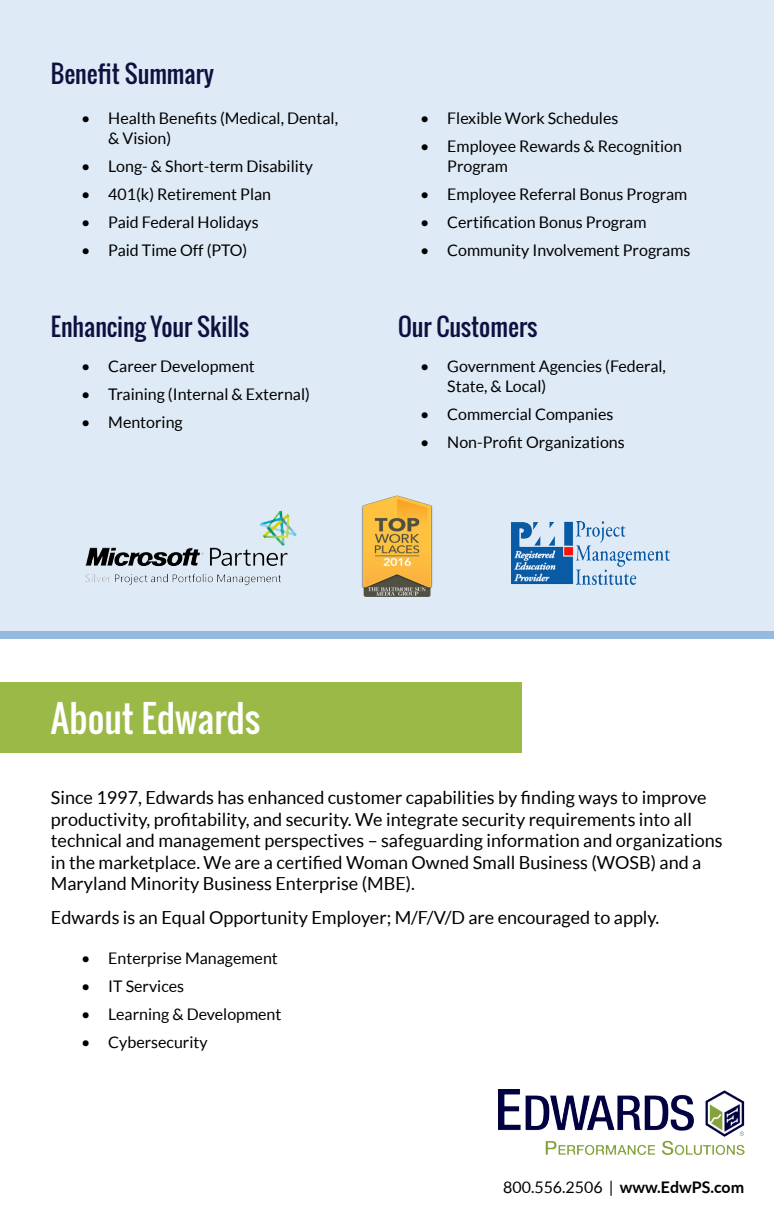
<style>
.page{position:relative;width:774px;height:1224px;background:#fff}
.page>*{position:absolute;margin:0;border:0;box-sizing:border-box;transform-origin:0 0}
.t1{font:36px "Oswald";color:#fff}
.t2{font:24px "Oswald";color:#0e1140}
.t3{font:18px/21.6px "Lato";color:#000}
.t4{font:16px/20px "Lato";color:#000}
.s1{font-weight:700}
</style>
<div class="page">
<div style="left:0;top:0;width:774px;height:633px;background:#deeaf6"></div>
<img style="left:498px;top:1089px;width:246px;height:66px">
<div style="left:0;top:682px;width:522px;height:71px;background:#9bb947"></div>
<div style="left:0;top:631px;width:774px;height:7px;background:#96b9de"></div>
<img style="left:361px;top:495px;width:72px;height:102px">
<img style="left:512px;top:521px;width:157px;height:64px">
<img style="left:85px;top:547px;width:203px;height:39px">
<img style="left:260px;top:510px;width:37px;height:36px">
<h2 class="t2" style="left:51px;top:56px;width:165px">Benefit Summary</h2>
<p class="t4" style="left:108px;top:108px;width:231px;text-indent:-27px">• Health Benefits (Medical, Dental, &amp; Vision)</p>
<p class="t4" style="left:81px;top:156px;width:233px">• Long- &amp; Short-term Disability</p>
<p class="t4" style="left:81px;top:184px;width:191px">• 401(k) Retirement Plan</p>
<p class="t4" style="left:81px;top:212px;width:179px">• Paid Federal Holidays</p>
<p class="t4" style="left:81px;top:240px;width:167px">• Paid Time Off (PTO)</p>
<h2 class="t2" style="left:51px;top:308px;width:200px">Enhancing Your Skills</h2>
<p class="t4" style="left:81px;top:356px;width:175px">• Career Development</p>
<p class="t4" style="left:81px;top:384px;width:230px">• Training (Internal &amp; External)</p>
<p class="t4" style="left:81px;top:412px;width:103px">• Mentoring</p>
<p class="t4" style="left:420px;top:108px;width:200px">• Flexible Work Schedules</p>
<p class="t4" style="left:447px;top:136px;width:236px;text-indent:-27px">• Employee Rewards &amp; Recognition<br>Program</p>
<p class="t4" style="left:420px;top:184px;width:268px">• Employee Referral Bonus Program</p>
<p class="t4" style="left:420px;top:212px;width:228px">• Certification Bonus Program</p>
<p class="t4" style="left:420px;top:240px;width:272px">• Community Involvement Programs</p>
<h2 class="t2" style="left:398px;top:308px;width:141px">Our Customers</h2>
<p class="t4" style="left:447px;top:356px;width:220px;text-indent:-27px">• Government Agencies (Federal,<br>State, &amp; Local)</p>
<p class="t4" style="left:420px;top:404px;width:195px">• Commercial Companies</p>
<p class="t4" style="left:420px;top:432px;width:206px">• Non-Profit Organizations</p>
<h1 class="t1" style="left:51px;top:691px;width:211px">About Edwards</h1>
<p class="t3" style="left:51px;top:787px;width:673px">Since 1997, Edwards has enhanced customer capabilities by finding ways to improve productivity, profitability, and security. We integrate security requirements into all technical and management perspectives – safeguarding information and organizations in the marketplace. We are a certified Woman Owned Small Business (WOSB) and a Maryland Minority Business Enterprise (MBE).</p>
<p class="t3" style="left:51px;top:907px;width:610px">Edwards is an Equal Opportunity Employer; M/F/V/D are encouraged to apply.</p>
<p class="t4" style="left:81px;top:948px;width:198px">• Enterprise Management</p>
<p class="t4" style="left:81px;top:976px;width:104px">• IT Services</p>
<p class="t4" style="left:81px;top:1004px;width:202px">• Learning &amp; Development</p>
<p class="t4" style="left:81px;top:1032px;width:128px">• Cybersecurity</p>
<p class="t4" style="left:503px;top:1177px;width:243px">800.556.2506 | <span class="s1">www.EdwPS.com</span></p>
</div>
